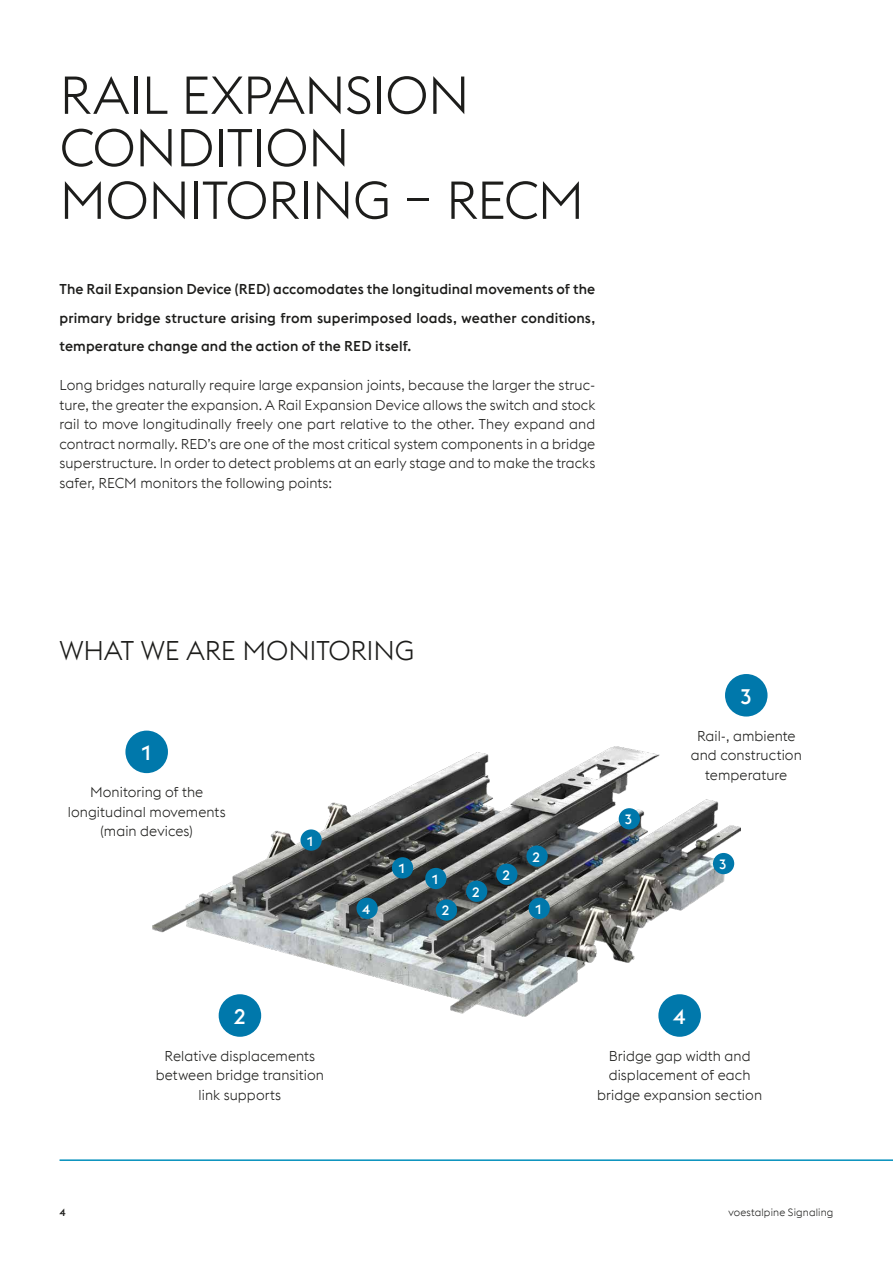
<style>
.page{position:relative;width:893px;height:1263px;background:#fff}
.page>*{position:absolute;margin:0;border:0;box-sizing:border-box;transform-origin:0 0}
.t1{font:300 52.5px/52.5px "voestalpine";letter-spacing:-.015em;color:#1d1d1b}
.t2{font:300 27px "voestalpine";letter-spacing:-.005em;color:#1d1d1b}
.t3{font:500 21px "voestalpine";color:#fff}
.t4{font:300 14.25px/19.5px "voestalpine";letter-spacing:.005em;color:#1d1d1b;text-align:center}
.t5{font:500 14.25px/28.5px "voestalpine";letter-spacing:.01em;color:#1d1d1b;text-align:justify}
.t6{font:500 13.5px "voestalpine";color:#fff}
.t7{font:300 10.5px "voestalpine";letter-spacing:.015em;color:#1d1d1b}
.t8{font:500 10.5px "voestalpine";color:#1d1d1b}
</style>
<div class="page">
<img style="left:153px;top:747px;width:587px;height:270px">
<div style="left:125px;top:731px;width:43px;height:42px;background:#0078ab;border-radius:50%"></div>
<div style="left:219px;top:994px;width:42px;height:43px;background:#0078ab;border-radius:50%"></div>
<div style="left:725px;top:674px;width:42px;height:42px;background:#0078ab;border-radius:50%"></div>
<div style="left:658px;top:994px;width:43px;height:43px;background:#0078ab;border-radius:50%"></div>
<div style="left:300px;top:829px;width:22px;height:22px;background:#0078ab;border-radius:50%"></div>
<div style="left:392px;top:857px;width:21px;height:21px;background:#0078ab;border-radius:50%"></div>
<div style="left:356px;top:898px;width:22px;height:21px;background:#0078ab;border-radius:50%"></div>
<div style="left:425px;top:868px;width:21px;height:21px;background:#0078ab;border-radius:50%"></div>
<div style="left:619px;top:808px;width:21px;height:21px;background:#0078ab;border-radius:50%"></div>
<div style="left:529px;top:898px;width:21px;height:21px;background:#0078ab;border-radius:50%"></div>
<div style="left:713px;top:853px;width:21px;height:21px;background:#0078ab;border-radius:50%"></div>
<div style="left:436px;top:899px;width:21px;height:22px;background:#0078ab;border-radius:50%"></div>
<div style="left:466px;top:881px;width:21px;height:21px;background:#0078ab;border-radius:50%"></div>
<div style="left:496px;top:864px;width:21px;height:21px;background:#0078ab;border-radius:50%"></div>
<div style="left:526px;top:845px;width:22px;height:22px;background:#0078ab;border-radius:50%"></div>
<hr style="left:60px;top:1159px;width:833px;height:2px;background:#008fbc">
<h1 class="t1" style="left:60px;top:69px;width:526px">RAIL EXPANSION<br>CONDITION<br>MONITORING – RECM</h1>
<p class="t5" style="left:60px;top:275px;width:537px">The Rail Expansion Device (RED) accomodates the longitudinal movements of the primary bridge structure arising from superimposed loads, weather conditions, temperature change and the action of the RED itself.</p>
<p class="t4" style="left:60px;top:376px;width:537px;text-align:justify">Long bridges naturally require large expansion joints, because the larger the struc&shy;ture, the greater the expansion. A Rail Expansion Device allows the switch and stock rail to move longitudinally freely one part relative to the other. They expand and contract normally. RED’s are one of the most critical system components in a bridge superstructure. In order to detect problems at an early stage and to make the tracks safer, RECM monitors the following points:</p>
<h2 class="t2" style="left:60px;top:635px;width:356px">WHAT WE ARE MONITORING</h2>
<h3 class="t3" style="left:140px;top:740px;width:14px">1</h3>
<p class="t4" style="left:68px;top:783px;width:159px">Monitoring of the longitudinal movements (main devices)</p>
<p class="t6" style="left:306px;top:832px;width:9px">1</p>
<p class="t6" style="left:362px;top:901px;width:9px">4</p>
<p class="t6" style="left:398px;top:860px;width:9px">1</p>
<p class="t6" style="left:431px;top:871px;width:9px">1</p>
<p class="t6" style="left:442px;top:902px;width:9px">2</p>
<p class="t6" style="left:472px;top:884px;width:9px">2</p>
<p class="t6" style="left:502px;top:867px;width:9px">2</p>
<p class="t6" style="left:532px;top:849px;width:9px">2</p>
<p class="t6" style="left:534px;top:901px;width:9px">1</p>
<h3 class="t3" style="left:233px;top:1004px;width:14px">2</h3>
<p class="t4" style="left:156px;top:1046px;width:170px">Relative displacements between bridge transition link supports</p>
<h3 class="t3" style="left:740px;top:684px;width:14px">3</h3>
<p class="t6" style="left:624px;top:811px;width:9px">3</p>
<p class="t4" style="left:691px;top:726px;width:113px">Rail-, ambiente and construction temperature</p>
<p class="t6" style="left:719px;top:856px;width:9px">3</p>
<h3 class="t3" style="left:673px;top:1004px;width:14px">4</h3>
<p class="t4" style="left:597px;top:1046px;width:166px">Bridge gap width and displacement of each bridge expansion section</p>
<p class="t8" style="left:60px;top:1206px;width:8px">4</p>
<p class="t7" style="left:728px;top:1206px;width:107px">voestalpine Signaling</p>
</div>
